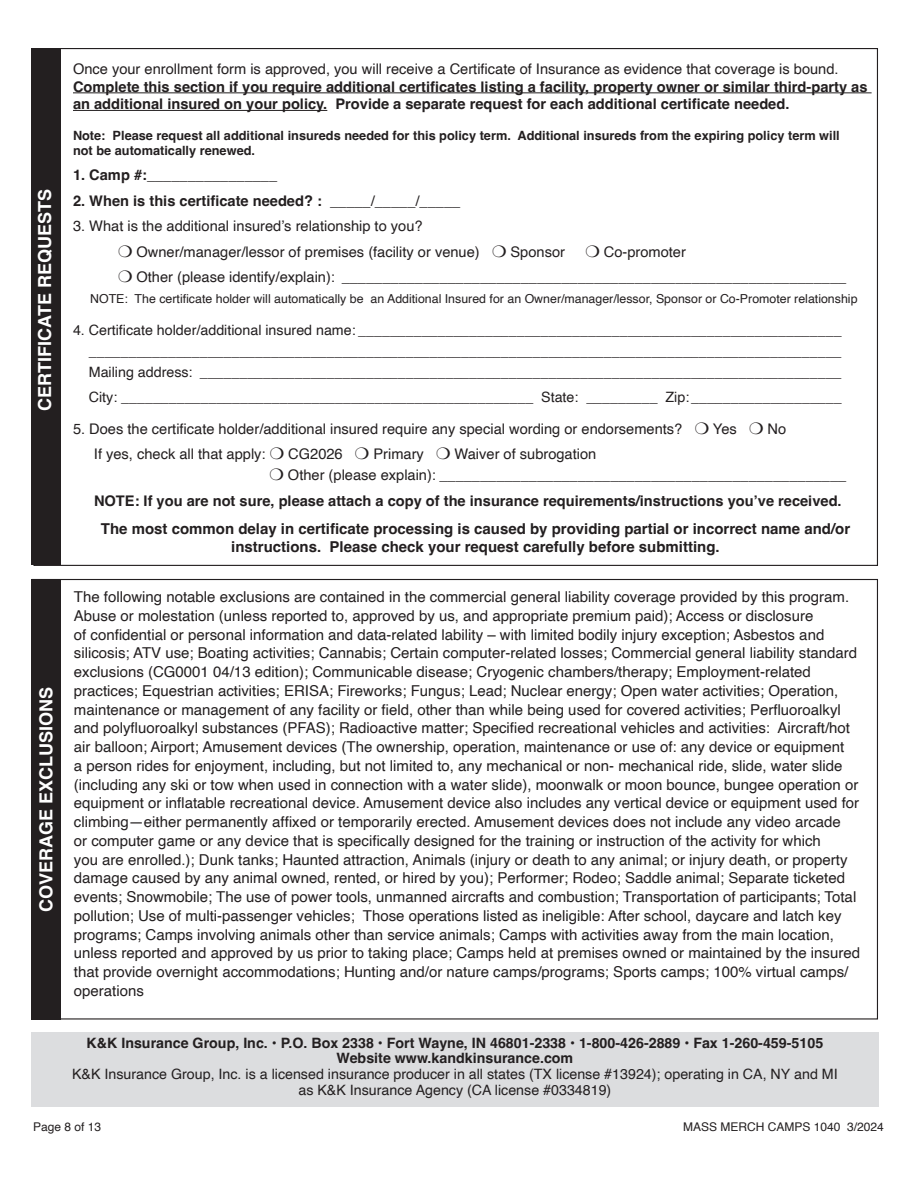
<style>
.page{position:relative;width:918px;height:1188px;background:#fff}
.page>*{position:absolute;margin:0;border:0;box-sizing:border-box;transform-origin:0 0}
.t1{font:700 18px "Helvetica";color:#fff}
.t2{font:15px/18.8px "Helvetica";color:#231f20}
.t3{font:700 15px/18px "Helvetica";color:#231f20;text-align:center}
.t4{font:14.7px/25.5px "Helvetica";color:#231f20}
.t5{font:700 14.7px/17.5px "Helvetica";color:#231f20}
.t6{font:14.25px/21px "Helvetica";color:#231f20;text-align:center}
.t7{font:700 14.25px/15.8px "Helvetica";color:#231f20;text-align:center}
.t8{font:700 12.75px/15px "Helvetica";color:#231f20}
.t9{font:12.3px "Helvetica";color:#231f20}
.t10{font:12px "Helvetica";color:#231f20}
.s1{font-weight:700}
.s2{font-weight:400}
</style>
<div class="page">
<div style="left:31px;top:579px;width:30px;height:441px;background:#231f20"></div>
<div style="left:32px;top:1032px;width:847px;height:75px;background:#dcdddf"></div>
<div style="left:31px;top:48px;width:30px;height:517px;background:#231f20"></div>
<hr style="left:73px;top:92px;width:799px;height:1px;background:#231f20">
<hr style="left:73px;top:110px;width:254px;height:1px;background:#231f20">
<p class="t1" style="left:34px;top:411px;width:223px;rotate:-90deg">CERTIFICATE REQUESTS</p>
<p class="t1" style="left:35px;top:912px;width:227px;rotate:-90deg">COVERAGE EXCLUSIONS</p>
<p class="t4" style="left:73px;top:57px;width:767px">Once your enrollment form is approved, you will receive a Certificate of Insurance as evidence that coverage is bound.</p>
<p class="t5" style="left:73px;top:79px;width:796px">Complete this section if you require additional certificates listing a facility, property owner or similar third-party as an additional insured on your policy. Provide a separate request for each additional certificate needed.</p>
<p class="t8" style="left:73px;top:129px;width:768px">Note: Please request all additional insureds needed for this policy term. Additional insureds from the expiring policy term will not be automatically renewed.</p>
<p class="t4" style="left:73px;top:163px;width:206px"><span class="s1">1. Camp #:</span>________________</p>
<p class="t5" style="left:73px;top:194px;width:389px">2. When is this certificate needed? : <span class="s2">_____/_____/_____</span></p>
<p class="t4" style="left:136px;top:214px;width:345px;text-indent:-63px">3. What is the additional insured’s relationship to you?<br>Owner/manager/lessor of premises (facility or venue)</p>
<p class="t4" style="left:136px;top:239px;width:711px;text-indent:467px">Co-promoter<br>Other (please identify/explain): ______________________________________________________________</p>
<p class="t9" style="left:90px;top:290px;width:769px">NOTE: The certificate holder will automatically be an Additional Insured for an Owner/manager/lessor, Sponsor or Co-Promoter relationship</p>
<p class="t6" style="left:89px;top:320px;width:754px;text-align:justify;text-indent:-16px">4. Certificate holder/additional insured name: _____________________________________________________________ _______________________________________________________________________________________________ Mailing address: _________________________________________________________________________________</p>
<p class="t6" style="left:89px;top:387px;width:754px">City: ____________________________________________________ State: _________ Zip:___________________</p>
<p class="t4" style="left:73px;top:416px;width:611px">5. Does the certificate holder/additional insured require any special wording or endorsements?</p>
<p class="t4" style="left:713px;top:416px;width:25px">Yes</p>
<p class="t4" style="left:768px;top:416px;width:20px">No</p>
<p class="t4" style="left:94px;top:442px;width:173px">If yes, check all that apply:</p>
<p class="t4" style="left:288px;top:442px;width:56px">CG2026</p>
<p class="t4" style="left:373px;top:442px;width:52px">Primary</p>
<p class="t4" style="left:511px;top:239px;width:56px">Sponsor</p>
<p class="t4" style="left:288px;top:444px;width:560px;line-height:21px;text-indent:167px">Waiver of subrogation<br>Other (please explain): __________________________________________________</p>
<p class="t5" style="left:94px;top:494px;width:749px">NOTE: If you are not sure, please attach a copy of the insurance requirements/instructions you’ve received.</p>
<p class="t3" style="left:101px;top:522px;width:751px">The most common delay in certificate processing is caused by providing partial or incorrect name and/or instructions. Please check your request carefully before submitting.</p>
<p class="t2" style="left:74px;top:588px;width:788px">The following notable exclusions are contained in the commercial general liability coverage provided by this program.<br>Abuse or molestation (unless reported to, approved by us, and appropriate premium paid); Access or disclosure<br>of confidential or personal information and data-related lability – with limited bodily injury exception; Asbestos and silicosis; ATV use; Boating activities; Cannabis; Certain computer-related losses; Commercial general liability standard exclusions (CG0001 04/13 edition); Communicable disease; Cryogenic chambers/therapy; Employment-related practices; Equestrian activities; ERISA; Fireworks; Fungus; Lead; Nuclear energy; Open water activities; Operation, maintenance or management of any facility or field, other than while being used for covered activities; Perfluoroalkyl and polyfluoroalkyl substances (PFAS); Radioactive matter; Specified recreational vehicles and activities: Aircraft/hot air balloon; Airport; Amusement devices (The ownership, operation, maintenance or use of: any device or equipment<br>a person rides for enjoyment, including, but not limited to, any mechanical or non- mechanical ride, slide, water slide (including any ski or tow when used in connection with a water slide), moonwalk or moon bounce, bungee operation or equipment or inflatable recreational device. Amusement device also includes any vertical device or equipment used for climbing—either permanently affixed or temporarily erected. Amusement devices does not include any video arcade<br>or computer game or any device that is specifically designed for the training or instruction of the activity for which<br>you are enrolled.); Dunk tanks; Haunted attraction, Animals (injury or death to any animal; or injury death, or property damage caused by any animal owned, rented, or hired by you); Performer; Rodeo; Saddle animal; Separate ticketed events; Snowmobile; The use of power tools, unmanned aircrafts and combustion; Transportation of participants; Total pollution; Use of multi-passenger vehicles; Those operations listed as ineligible: After school, daycare and latch key programs; Camps involving animals other than service animals; Camps with activities away from the main location, unless reported and approved by us prior to taking place; Camps held at premises owned or maintained by the insured that provide overnight accommodations; Hunting and/or nature camps/programs; Sports camps; 100% virtual camps/ operations</p>
<p class="t7" style="left:87px;top:1036px;width:738px">K&amp;K Insurance Group, Inc. • P.O. Box 2338 • Fort Wayne, IN 46801-2338 • 1-800-426-2889 • Fax 1-260-459-5105<br>Website www.kandkinsurance.com</p>
<p class="t6" style="left:72px;top:1067px;width:767px;line-height:15.8px">K&amp;K Insurance Group, Inc. is a licensed insurance producer in all states (TX license #13924); operating in CA, NY and MI as K&amp;K Insurance Agency (CA license #0334819)</p>
<p class="t10" style="left:33px;top:1118px;width:70px">Page 8 of 13</p>
<p class="t10" style="left:683px;top:1118px;width:202px">MASS MERCH CAMPS 1040 3/2024</p>
</div>
